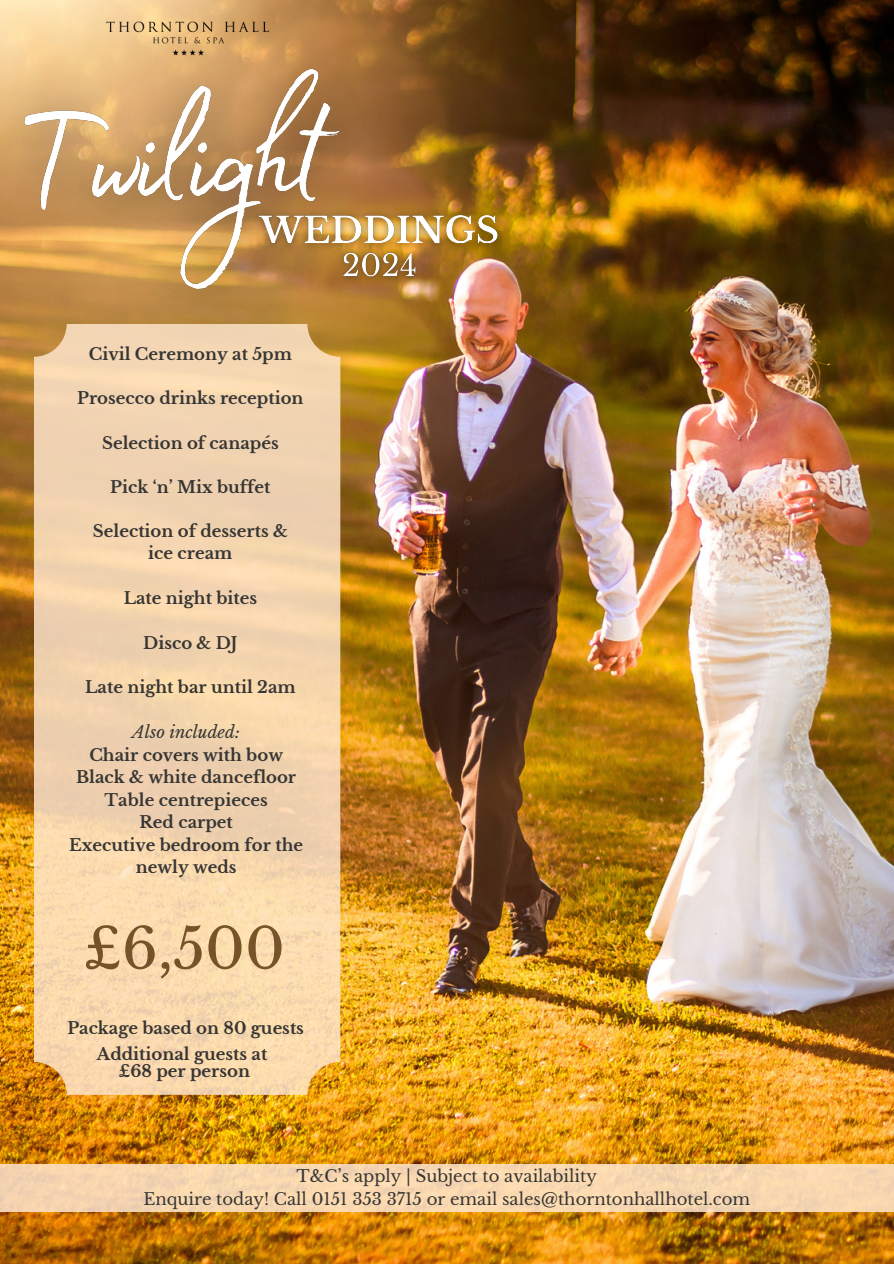
<style>
.page{position:relative;width:894px;height:1264px;background:#fff}
.page>*{position:absolute;margin:0;border:0;box-sizing:border-box;transform-origin:0 0}
.t1{font:55.95px "Libre Baskerville";color:#5a350c}
.t2{font:700 16.5px/22.5px "Libre Baskerville";color:#373634;text-align:center}
.t3{font:16.5px "Libre Baskerville";color:#373634}
.t4{font:italic 16.5px "Libre Baskerville";color:#373634}
</style>
<div class="page">
<img style="left:0;top:0;width:893px;height:1263px">
<div style="left:0;top:1163px;width:893px;height:48px;background:#f8d7b0"></div>
<div style="left:34px;top:324px;width:306px;height:770px;background:#f4d4ae;border-radius:33px"></div>
<img style="left:0;top:3px;width:411px;height:363px">
<img style="left:246px;top:203px;width:265px;height:55px">
<img style="left:333px;top:243px;width:93px;height:44px">
<p class="t2" style="left:89px;top:342px;width:204px">Civil Ceremony at 5pm</p>
<p class="t2" style="left:77px;top:387px;width:228px">Prosecco drinks reception</p>
<p class="t2" style="left:102px;top:431px;width:178px">Selection of canapés</p>
<p class="t2" style="left:110px;top:476px;width:162px">Pick ‘n’ Mix buffet</p>
<p class="t2" style="left:93px;top:521px;width:196px;line-height:21.3px">Selection of desserts &amp; ice cream</p>
<p class="t2" style="left:124px;top:587px;width:135px">Late night bites</p>
<p class="t2" style="left:143px;top:631px;width:96px">Disco &amp; DJ</p>
<p class="t2" style="left:85px;top:676px;width:212px">Late night bar until 2am</p>
<p class="t4" style="left:132px;top:722px;width:109px">Also included:</p>
<p class="t2" style="left:89px;top:743px;width:195px">Chair covers with bow</p>
<p class="t2" style="left:76px;top:766px;width:221px">Black &amp; white dancefloor</p>
<p class="t2" style="left:105px;top:788px;width:164px">Table centrepieces</p>
<p class="t2" style="left:139px;top:811px;width:95px">Red carpet</p>
<p class="t2" style="left:69px;top:833px;width:235px">Executive bedroom for the newly weds</p>
<h1 class="t1" style="left:84px;top:914px;width:203px">£6,500</h1>
<p class="t2" style="left:67px;top:1016px;width:238px">Package based on 80 guests</p>
<p class="t2" style="left:97px;top:1042px;width:172px">Additional guests at</p>
<p class="t2" style="left:119px;top:1059px;width:133px">£68 per person</p>
<p class="t3" style="left:296px;top:1166px;width:302px">T&amp;C’s apply | Subject to availability</p>
<p class="t3" style="left:143px;top:1188px;width:608px">Enquire today! Call 0151 353 3715 or email sales@thorntonhallhotel.com</p>
</div>
